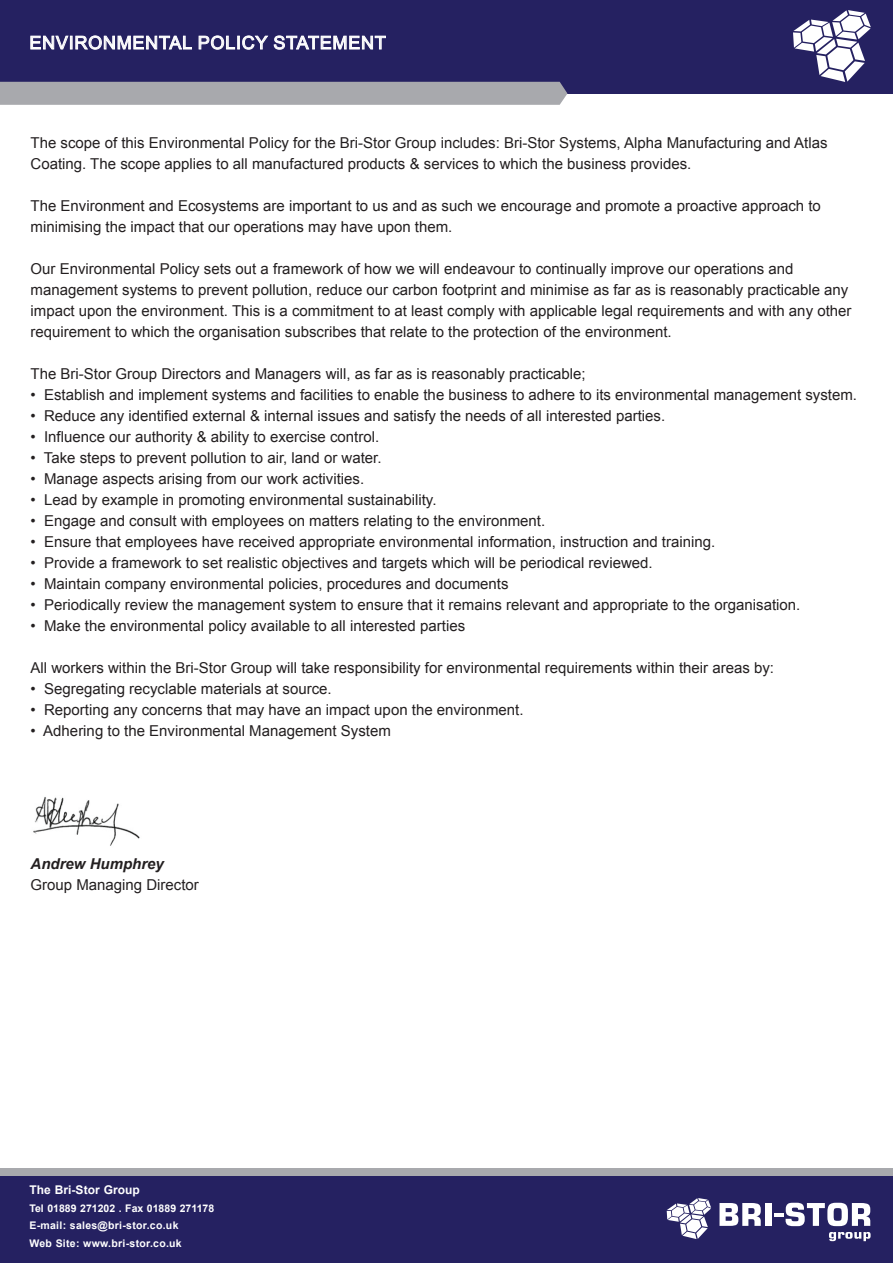
<style>
.page{position:relative;width:893px;height:1263px;background:#fff}
.page>*{position:absolute;margin:0;border:0;box-sizing:border-box;transform-origin:0 0}
.t1{font:18px "Arial";letter-spacing:.04em;color:#fff}
.t2{font:15px/21px "Arial";color:#231f20}
.t3{font:italic 700 15px "Arial";color:#231f20}
.t4{font:700 12px "Arial";letter-spacing:.005em;color:#fff}
.t5{font:700 10.5px/16.8px "Arial";letter-spacing:.005em;color:#fff}
.t6{font:700 10.5px "Arial";letter-spacing:.025em;color:#fff}
</style>
<div class="page">
<div style="left:0;top:0;width:893px;height:94px;background:#252161"></div>
<div style="left:0;top:1176px;width:893px;height:87px;background:#252161"></div>
<div style="left:0;top:1168px;width:893px;height:8px;background:#a8a9ad"></div>
<svg style="left:793px;top:10px;width:78px;height:72px"></svg>
<div style="left:0;top:82px;width:567px;height:23px;background:#a8a9ad"></div>
<svg style="left:31px;top:36px;width:161px;height:14px"></svg>
<svg style="left:199px;top:36px;width:69px;height:14px"></svg>
<svg style="left:274px;top:36px;width:112px;height:14px"></svg>
<svg style="left:719px;top:1203px;width:42px;height:23px"></svg>
<div style="left:765px;top:1203px;width:6px;height:23px;background:#fff"></div>
<svg style="left:774px;top:1203px;width:96px;height:23px"></svg>
<svg style="left:667px;top:1198px;width:44px;height:41px"></svg>
<svg style="left:829px;top:1232px;width:42px;height:9px"></svg>
<img style="left:33px;top:797px;width:107px;height:49px">
<p class="t1" style="left:29px;top:31px;width:358px">ENVIRONMENTAL POLICY STATEMENT</p>
<p class="t2" style="left:31px;top:132px;width:799px">The scope of this Environmental Policy for the Bri-Stor Group includes: Bri-Stor Systems, Alpha Manufacturing and Atlas<br>Coating. The scope applies to all manufactured products &amp; services to which the business provides.</p>
<p class="t2" style="left:31px;top:195px;width:792px">The Environment and Ecosystems are important to us and as such we encourage and promote a proactive approach to minimising the impact that our operations may have upon them.</p>
<p class="t2" style="left:31px;top:258px;width:822px">Our Environmental Policy sets out a framework of how we will endeavour to continually improve our operations and management systems to prevent pollution, reduce our carbon footprint and minimise as far as is reasonably practicable any impact upon the environment. This is a commitment to at least comply with applicable legal requirements and with any other requirement to which the organisation subscribes that relate to the protection of the environment.</p>
<p class="t2" style="left:31px;top:363px;width:557px">The Bri-Stor Group Directors and Managers will, as far as is reasonably practicable;</p>
<p class="t2" style="left:31px;top:384px;width:828px">• Establish and implement systems and facilities to enable the business to adhere to its environmental management system.</p>
<p class="t2" style="left:31px;top:405px;width:636px">• Reduce any identified external &amp; internal issues and satisfy the needs of all interested parties.</p>
<p class="t2" style="left:31px;top:426px;width:350px">• Influence our authority &amp; ability to exercise control.</p>
<p class="t2" style="left:31px;top:447px;width:353px">• Take steps to prevent pollution to air, land or water.</p>
<p class="t2" style="left:31px;top:468px;width:335px">• Manage aspects arising from our work activities.</p>
<p class="t2" style="left:31px;top:489px;width:408px">• Lead by example in promoting environmental sustainability.</p>
<p class="t2" style="left:31px;top:510px;width:516px">• Engage and consult with employees on matters relating to the environment.</p>
<p class="t2" style="left:31px;top:531px;width:686px">• Ensure that employees have received appropriate environmental information, instruction and training.</p>
<p class="t2" style="left:31px;top:552px;width:624px">• Provide a framework to set realistic objectives and targets which will be periodical reviewed.</p>
<p class="t2" style="left:31px;top:573px;width:479px">• Maintain company environmental policies, procedures and documents</p>
<p class="t2" style="left:31px;top:594px;width:771px">• Periodically review the management system to ensure that it remains relevant and appropriate to the organisation.</p>
<p class="t2" style="left:31px;top:615px;width:436px">• Make the environmental policy available to all interested parties</p>
<p class="t2" style="left:31px;top:657px;width:745px">All workers within the Bri-Stor Group will take responsibility for environmental requirements within their areas by:</p>
<p class="t2" style="left:31px;top:678px;width:303px">• Segregating recyclable materials at source.</p>
<p class="t2" style="left:31px;top:699px;width:494px">• Reporting any concerns that may have an impact upon the environment.</p>
<p class="t2" style="left:31px;top:720px;width:362px">• Adhering to the Environmental Management System</p>
<p class="t3" style="left:31px;top:854px;width:135px">Andrew Humphrey</p>
<p class="t2" style="left:31px;top:875px;width:170px">Group Managing Director</p>
<p class="t4" style="left:29px;top:1182px;width:112px">The Bri-Stor Group</p>
<p class="t5" style="left:29px;top:1200px;width:186px">Tel 01889 271202 . Fax 01889 271178<br>E-mail: sales@bri-stor.co.uk</p>
<p class="t6" style="left:29px;top:1237px;width:154px">Web Site: www.bri-stor.co.uk</p>
</div>
